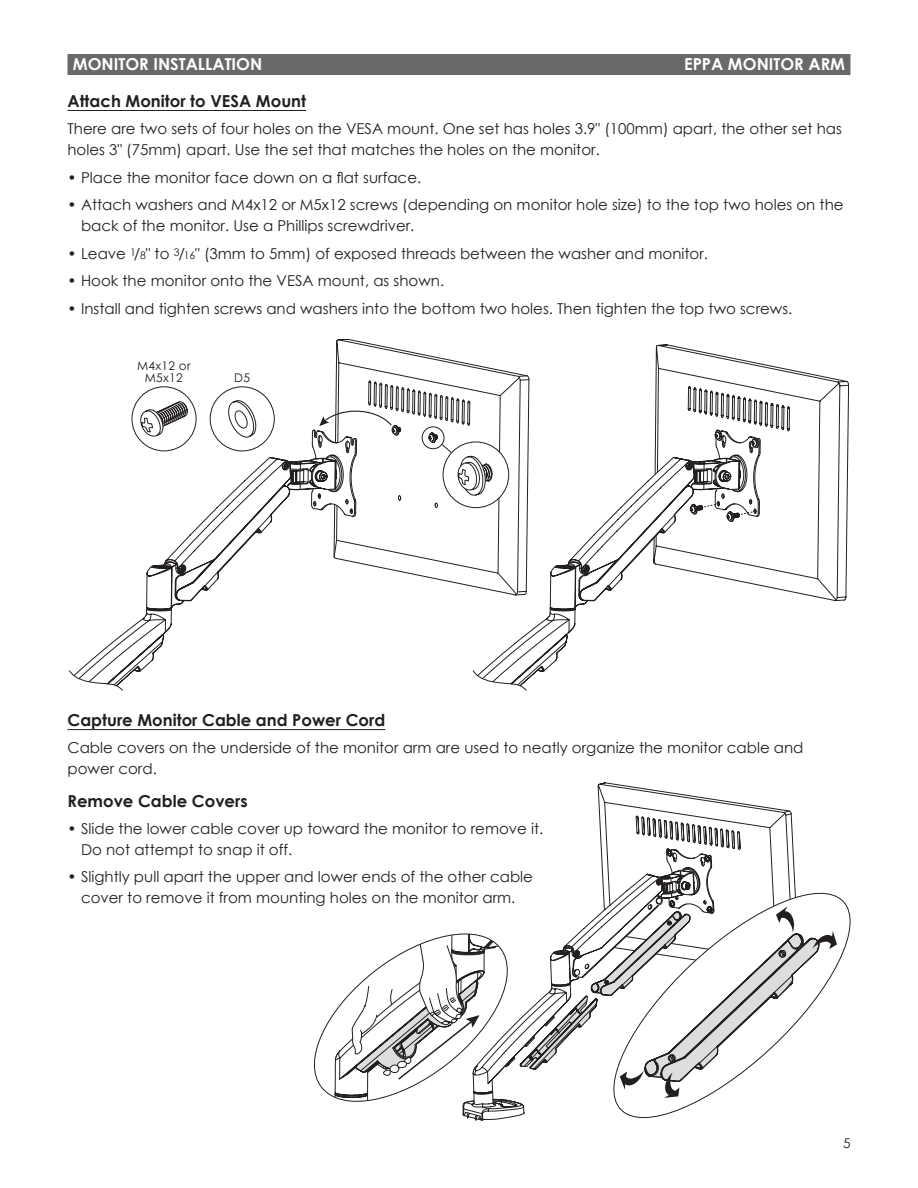
<style>
.page{position:relative;width:918px;height:1188px;background:#fff}
.page>*{position:absolute;margin:0;border:0;box-sizing:border-box;transform-origin:0 0}
.Step_Number{font:700 16.5px "Century Gothic";color:#231f20}
.t1{font:700 16.5px "Century Gothic";color:#fff}
.Subhead{font:700 16.5px "Century Gothic";color:#231f20}
.Body_Bullet{font:15px/21px "Century Gothic";color:#231f20}
.Body_Wide{font:15px/21px "Century Gothic";color:#231f20}
.t2{font:13.5px "Century Gothic";color:#231f20}
.t3{font:12px/12px "Century Gothic";letter-spacing:.025em;color:#231f20;text-align:center}
.s1{font-size:10.5px}
</style>
<div class="page">
<div style="left:68px;top:54px;width:782px;height:21px;background:#69696c"></div>
<hr style="left:68px;top:110px;width:238px;height:1px;background:#231f20">
<hr style="left:68px;top:729px;width:317px;height:1px;background:#231f20">
<svg style="left:134px;top:364px;width:202px;height:306px"></svg>
<svg style="left:336px;top:339px;width:184px;height:249px"></svg>
<svg style="left:69px;top:670px;width:458px;height:21px"></svg>
<svg style="left:429px;top:432px;width:48px;height:76px"></svg>
<svg style="left:520px;top:344px;width:329px;height:342px"></svg>
<svg style="left:477px;top:430px;width:360px;height:255px"></svg>
<svg style="left:543px;top:442px;width:198px;height:230px"></svg>
<svg style="left:550px;top:430px;width:211px;height:231px"></svg>
<svg style="left:546px;top:430px;width:213px;height:203px"></svg>
<svg style="left:131px;top:386px;width:270px;height:225px"></svg>
<svg style="left:467px;top:784px;width:327px;height:336px"></svg>
<svg style="left:598px;top:878px;width:252px;height:242px"></svg>
<svg style="left:314px;top:906px;width:523px;height:207px"></svg>
<p class="t1" style="left:73px;top:52px;width:191px">MONITOR INSTALLATION</p>
<p class="t1" style="left:684px;top:52px;width:163px">EPPA MONITOR ARM</p>
<p class="Step_Number" style="left:68px;top:88px;width:240px">Attach Monitor to VESA Mount</p>
<p class="Body_Wide" style="left:68px;top:118px;width:776px">There are two sets of four holes on the VESA mount. One set has holes 3.9" (100mm) apart, the other set has holes 3" (75mm) apart. Use the set that matches the holes on the monitor.</p>
<p class="Body_Bullet" style="left:68px;top:167px;width:355px">• Place the monitor face down on a flat surface.</p>
<p class="Body_Bullet" style="left:81px;top:194px;width:764px;text-indent:-14px">• Attach washers and M4x12 or M5x12 screws (depending on monitor hole size) to the top two holes on the back of the monitor. Use a Phillips screwdriver.</p>
<p class="Body_Bullet" style="left:68px;top:243px;width:642px">• Leave <sup>1</sup>/<span class="s1">8</span>" to <sup>3</sup>/<span class="s1">16</span>" (3mm to 5mm) of exposed threads between the washer and monitor.</p>
<p class="Body_Bullet" style="left:68px;top:270px;width:378px">• Hook the monitor onto the VESA mount, as shown.</p>
<p class="Body_Bullet" style="left:68px;top:298px;width:726px">• Install and tighten screws and washers into the bottom two holes. Then tighten the top two screws.</p>
<p class="t3" style="left:137px;top:359px;width:55px">M4x12 or<br>M5x12</p>
<p class="t3" style="left:234px;top:371px;width:17px">D5</p>
<p class="Step_Number" style="left:68px;top:707px;width:319px">Capture Monitor Cable and Power Cord</p>
<p class="Body_Wide" style="left:68px;top:737px;width:738px">Cable covers on the underside of the monitor arm are used to neatly organize the monitor cable and power cord.</p>
<p class="Subhead" style="left:68px;top:789px;width:182px">Remove Cable Covers</p>
<p class="Body_Bullet" style="left:81px;top:818px;width:464px;text-indent:-14px">• Slide the lower cable cover up toward the monitor to remove it.<br>Do not attempt to snap it off.</p>
<p class="Body_Bullet" style="left:68px;top:866px;width:467px;text-align:center">• Slightly pull apart the upper and lower ends of the other cable cover to remove it from mounting holes on the monitor arm.</p>
<p class="t2" style="left:843px;top:1134px;width:9px">5</p>
</div>
